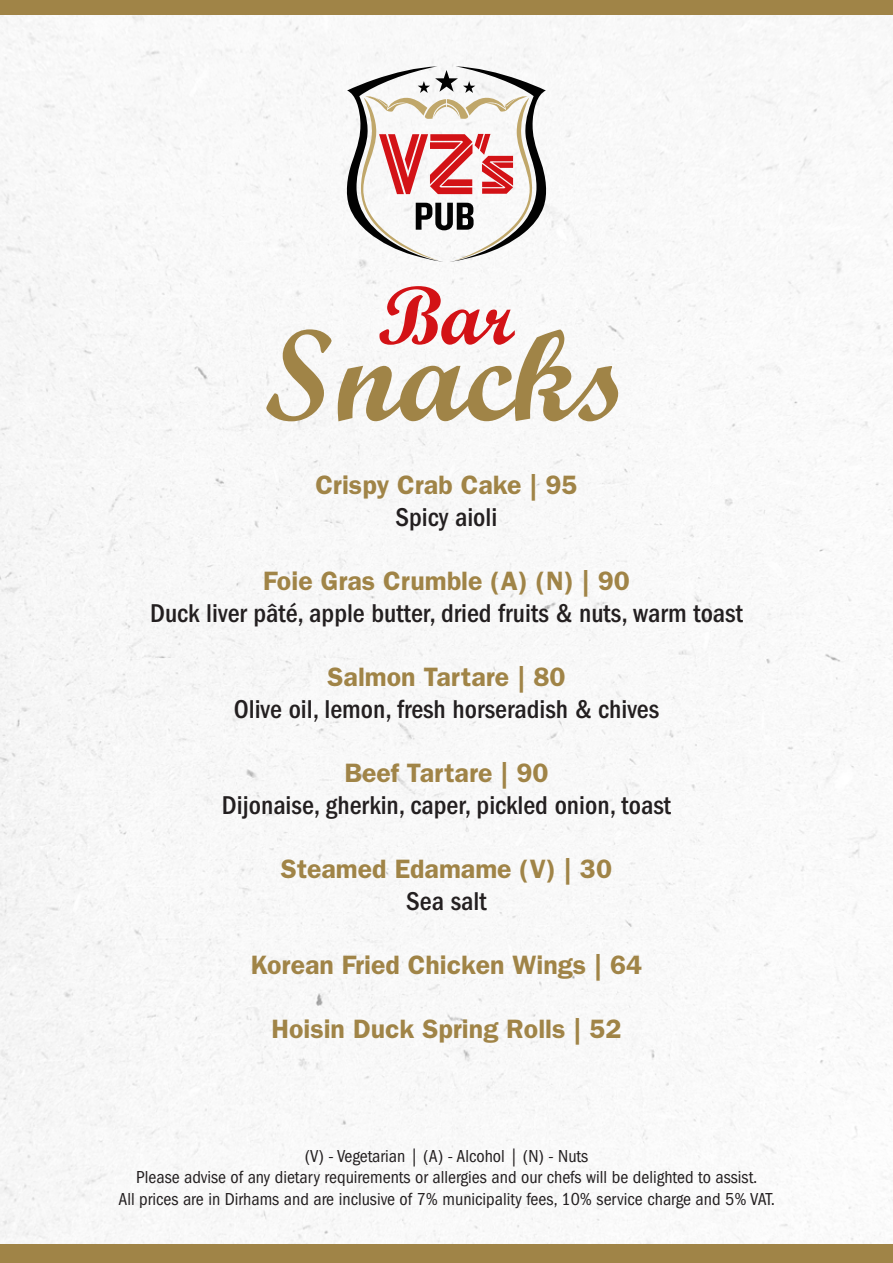
<style>
.page{position:relative;width:893px;height:1263px;background:#fff}
.page>*{position:absolute;margin:0;border:0;box-sizing:border-box;transform-origin:0 0}
.t1{font:129.75px "Script MT Bold";color:#a08447}
.t2{font:82.35px "Script MT Bold";color:#d31216}
.t3{font:500 condensed 26.7px "ITC Franklin Gothic Std";color:#231f20}
.t4{font:600 26.7px "ITC Franklin Gothic Std";color:#a08447}
.t5{font:condensed 18px/21.6px "ITC Franklin Gothic Std";color:#231f20;text-align:center}
</style>
<div class="page">
<img style="left:0;top:15px;width:893px;height:1229px">
<div style="left:0;top:1244px;width:893px;height:19px;background:#a08447"></div>
<div style="left:0;top:0;width:893px;height:15px;background:#a08447"></div>
<svg style="left:345px;top:66px;width:203px;height:196px"></svg>
<h2 class="t2" style="left:378px;top:265px;width:137px">Bar</h2>
<h1 class="t1" style="left:264px;top:296px;width:367px">Snacks</h1>
<h3 class="t4" style="left:315px;top:469px;width:264px">Crispy Crab Cake | 95</h3>
<h3 class="t3" style="left:396px;top:502px;width:103px">Spicy aioli</h3>
<h3 class="t4" style="left:263px;top:565px;width:368px">Foie Gras Crumble (A) (N) | 90</h3>
<h3 class="t3" style="left:150px;top:598px;width:594px">Duck liver pâté, apple butter, dried fruits &amp; nuts, warm toast</h3>
<h3 class="t4" style="left:328px;top:661px;width:239px">Salmon Tartare | 80</h3>
<h3 class="t3" style="left:234px;top:694px;width:427px">Olive oil, lemon, fresh horseradish &amp; chives</h3>
<h3 class="t4" style="left:344px;top:757px;width:206px">Beef Tartare | 90</h3>
<h3 class="t3" style="left:222px;top:790px;width:451px">Dijonaise, gherkin, caper, pickled onion, toast</h3>
<h3 class="t4" style="left:281px;top:853px;width:333px">Steamed Edamame (V) | 30</h3>
<h3 class="t3" style="left:406px;top:886px;width:82px">Sea salt</h3>
<h3 class="t4" style="left:251px;top:949px;width:393px">Korean Fried Chicken Wings | 64</h3>
<h3 class="t4" style="left:271px;top:1013px;width:352px">Hoisin Duck Spring Rolls | 52</h3>
<p class="t5" style="left:119px;top:1145px;width:658px">(V) - Vegetarian | (A) - Alcohol | (N) - Nuts<br>Please advise of any dietary requirements or allergies and our chefs will be delighted to assist.<br>All prices are in Dirhams and are inclusive of 7% municipality fees, 10% service charge and 5% VAT.</p>
</div>
